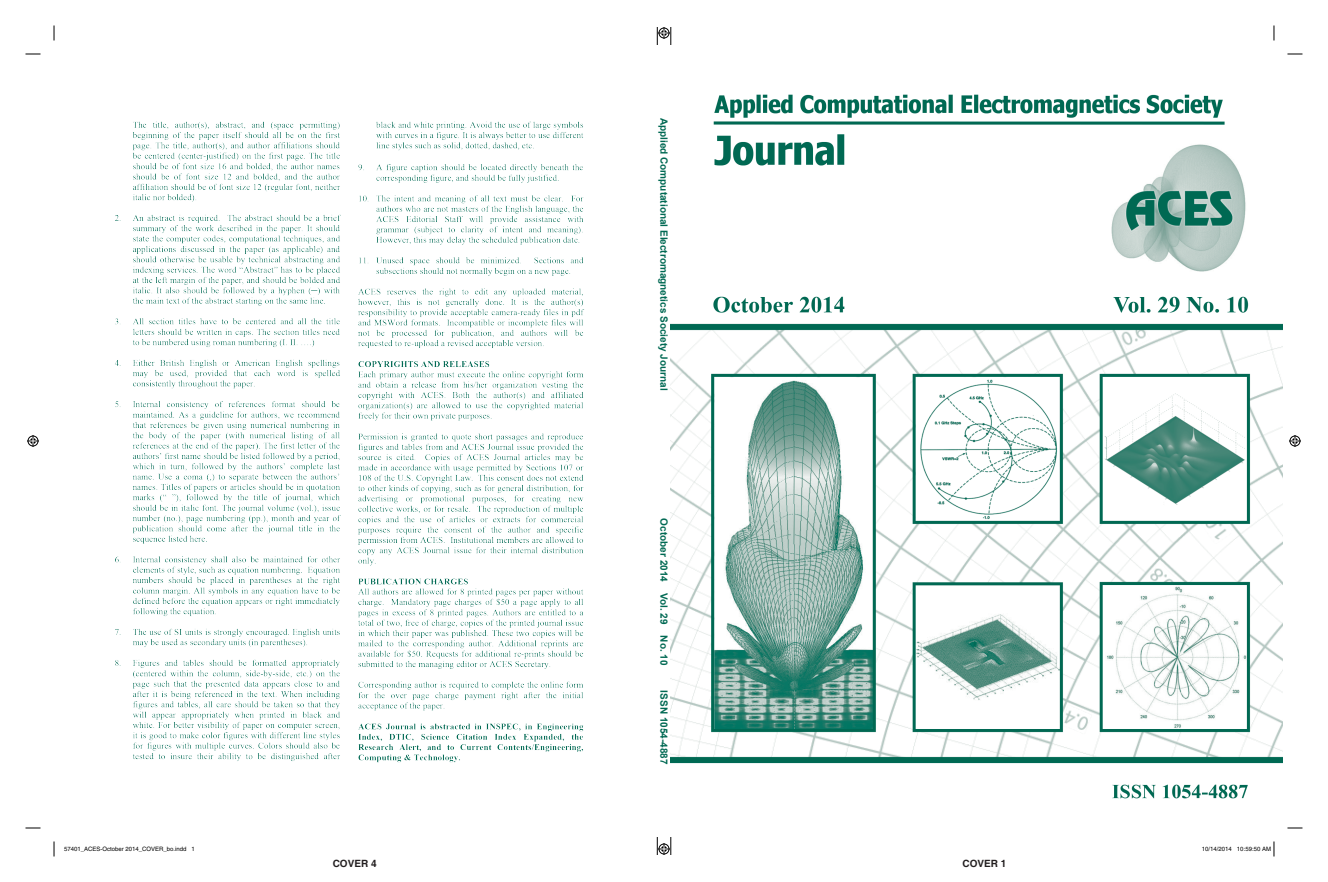
<style>
.page{position:relative;width:1328px;height:882px;background:#fff}
.page>*{position:absolute;margin:0;border:0;box-sizing:border-box;transform-origin:0 0}
.t1{font:700 10px "Arial";color:#006953}
.t2{font:700 10px "Helvetica";color:#231f20}
.t3{font:6px "Helvetica";color:#000}
</style>
<div class="page">
<img style="left:670px;top:94px;width:612px;height:705px">
<img style="left:115px;top:121px;width:470px;height:642px">
<svg style="left:26px;top:53px;width:14px;height:2px"></svg>
<svg style="left:1287px;top:53px;width:15px;height:2px"></svg>
<svg style="left:26px;top:827px;width:14px;height:2px"></svg>
<svg style="left:1287px;top:827px;width:15px;height:2px"></svg>
<svg style="left:53px;top:26px;width:2px;height:14px"></svg>
<svg style="left:53px;top:842px;width:2px;height:14px"></svg>
<svg style="left:1273px;top:26px;width:1px;height:14px"></svg>
<svg style="left:657px;top:27px;width:14px;height:18px"></svg>
<svg style="left:657px;top:837px;width:14px;height:18px"></svg>
<svg style="left:27px;top:435px;width:12px;height:12px"></svg>
<svg style="left:1289px;top:435px;width:11px;height:12px"></svg>
<svg style="left:1273px;top:842px;width:1px;height:14px"></svg>
<p class="t1" style="left:670px;top:118px;width:274px;rotate:90deg">Applied Computational Electromagnetics Society Journal</p>
<p class="t1" style="left:670px;top:518px;width:149px;rotate:90deg">October 2014 Vol. 29 No. 10</p>
<p class="t1" style="left:670px;top:690px;width:75px;rotate:90deg">ISSN 1054-4887</p>
<p class="t3" style="left:64px;top:845px;width:132px">57401_ACES-October 2014_COVER_bo.indd 1</p>
<p class="t3" style="left:1202px;top:845px;width:71px">10/14/2014 10:59:50 AM</p>
<p class="t2" style="left:333px;top:858px;width:45px">COVER 4</p>
<p class="t2" style="left:962px;top:858px;width:45px">COVER 1</p>
</div>
